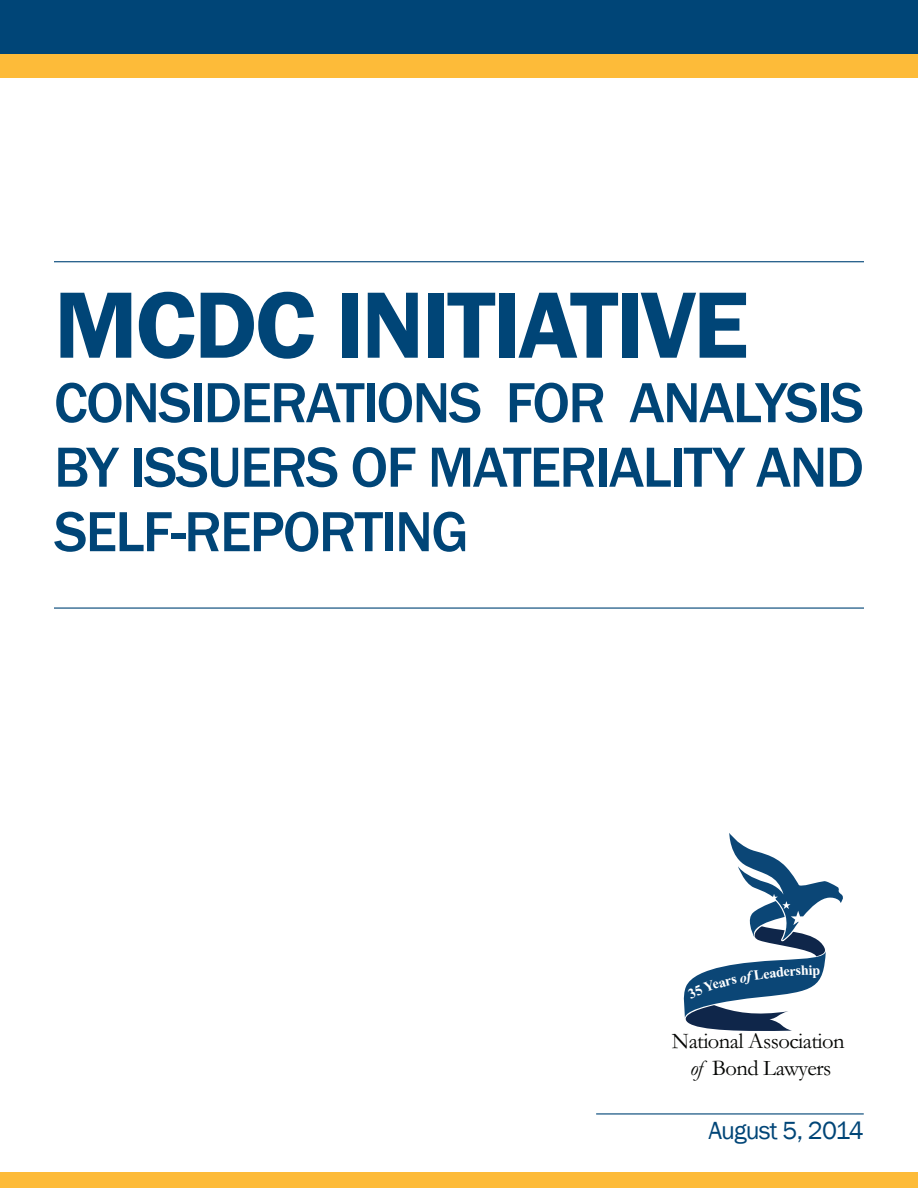
<style>
.page{position:relative;width:918px;height:1188px;background:#fff}
.page>*{position:absolute;margin:0;border:0;box-sizing:border-box;transform-origin:0 0}
.t1{font:600 97.5px "Franklin Gothic";letter-spacing:-.025em;color:#004577}
.t2{font:500 58.5px/64.5px "Franklin Gothic";letter-spacing:-.03em;color:#004577;text-align:justify}
.t3{font:25.5px "Franklin Gothic";letter-spacing:-.03em;color:#004577}
.t4{font:22.5px/27.2px "Garamond";letter-spacing:-.025em;color:#040503;text-align:center}
.s1{font-style:italic}
</style>
<div class="page">
<div style="left:0;top:0;width:918px;height:78px;background:#fdbb39"></div>
<hr style="left:54px;top:608px;width:810px;height:1px;background:#004577">
<hr style="left:54px;top:261px;width:810px;height:1px;background:#004577">
<hr style="left:596px;top:1113px;width:268px;height:1px;background:#004577">
<div style="left:0;top:1173px;width:918px;height:15px;background:#fdbb39"></div>
<div style="left:0;top:0;width:918px;height:54px;background:#004577"></div>
<svg style="left:683px;top:833px;width:160px;height:198px"></svg>
<p class="t1" style="left:54px;top:265px;width:696px">MCDC INITIATIVE</p>
<p class="t2" style="left:54px;top:371px;width:812px">CONSIDERATIONS FOR ANALYSIS BY ISSUERS OF MATERIALITY AND SELF-REPORTING</p>
<p class="t4" style="left:672px;top:1027px;width:174px">National Association <span class="s1">of</span> Bond Lawyers</p>
<p class="t3" style="left:709px;top:1115px;width:157px">August 5, 2014</p>
</div>
